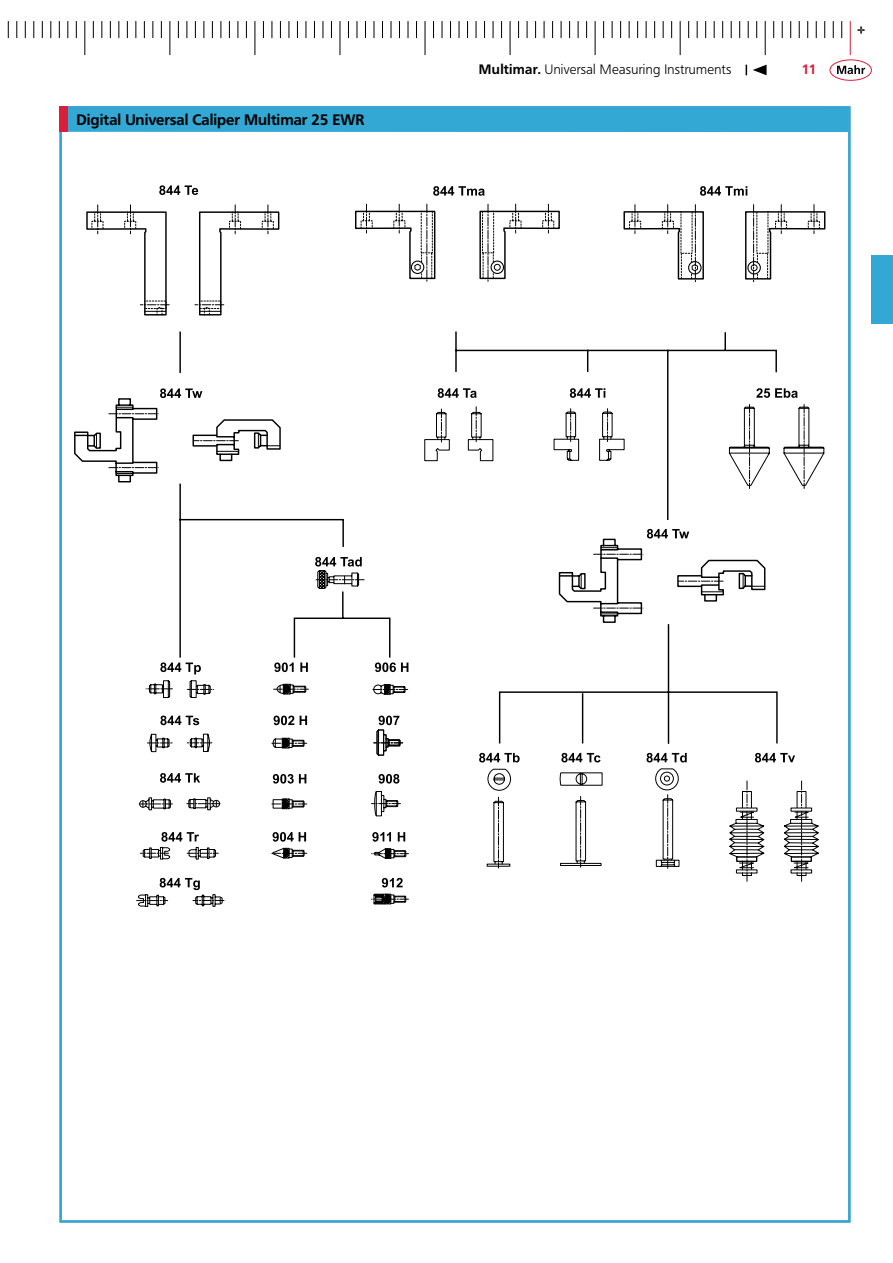
<style>
.page{position:relative;width:893px;height:1263px;background:#fff}
.page>*{position:absolute;margin:0;border:0;box-sizing:border-box;transform-origin:0 0}
.t1{font:18px "Digital ICG";color:#000}
.t2{font:700 15px "Frutiger BQ";color:#000}
.t3{font:300 13.5px "Frutiger BQ";letter-spacing:.02em;color:#000}
.t4{font:700 13.5px "Frutiger BQ";color:#da1f3d}
.s1{font-weight:700}
</style>
<div class="page">
<div style="left:68px;top:106px;width:780px;height:26px;background:#33a8d4"></div>
<svg style="left:146px;top:680px;width:27px;height:18px"></svg>
<svg style="left:147px;top:733px;width:63px;height:19px"></svg>
<svg style="left:139px;top:797px;width:33px;height:13px"></svg>
<svg style="left:187px;top:797px;width:33px;height:13px"></svg>
<svg style="left:272px;top:745px;width:33px;height:3px"></svg>
<svg style="left:271px;top:798px;width:36px;height:11px"></svg>
<svg style="left:271px;top:848px;width:36px;height:10px"></svg>
<svg style="left:372px;top:848px;width:36px;height:11px"></svg>
<svg style="left:372px;top:894px;width:36px;height:11px"></svg>
<svg style="left:86px;top:205px;width:194px;height:111px"></svg>
<svg style="left:159px;top:185px;width:39px;height:10px"></svg>
<svg style="left:433px;top:186px;width:52px;height:10px"></svg>
<svg style="left:700px;top:186px;width:47px;height:10px"></svg>
<svg style="left:160px;top:662px;width:18px;height:11px"></svg>
<svg style="left:160px;top:716px;width:18px;height:9px"></svg>
<svg style="left:160px;top:773px;width:40px;height:10px"></svg>
<svg style="left:140px;top:832px;width:78px;height:28px"></svg>
<svg style="left:273px;top:774px;width:33px;height:9px"></svg>
<svg style="left:273px;top:832px;width:33px;height:10px"></svg>
<svg style="left:372px;top:745px;width:29px;height:71px"></svg>
<svg style="left:372px;top:832px;width:19px;height:10px"></svg>
<svg style="left:398px;top:832px;width:7px;height:9px"></svg>
<svg style="left:382px;top:878px;width:21px;height:9px"></svg>
<svg style="left:355px;top:204px;width:81px;height:78px"></svg>
<svg style="left:479px;top:204px;width:81px;height:78px"></svg>
<svg style="left:623px;top:205px;width:81px;height:78px"></svg>
<svg style="left:745px;top:205px;width:81px;height:78px"></svg>
<svg style="left:74px;top:388px;width:104px;height:95px"></svg>
<svg style="left:137px;top:878px;width:87px;height:29px"></svg>
<svg style="left:778px;top:388px;width:20px;height:10px"></svg>
<svg style="left:479px;top:404px;width:346px;height:477px"></svg>
<svg style="left:178px;top:331px;width:600px;height:414px"></svg>
<div style="left:60px;top:106px;width:8px;height:26px;background:#da1f3d"></div>
<svg style="left:8px;top:21px;width:1px;height:17px"></svg>
<svg style="left:16px;top:21px;width:1px;height:17px"></svg>
<svg style="left:25px;top:21px;width:1px;height:17px"></svg>
<svg style="left:34px;top:21px;width:1px;height:17px"></svg>
<svg style="left:42px;top:21px;width:1px;height:17px"></svg>
<svg style="left:51px;top:21px;width:1px;height:17px"></svg>
<svg style="left:59px;top:21px;width:1px;height:17px"></svg>
<svg style="left:68px;top:21px;width:1px;height:17px"></svg>
<svg style="left:76px;top:21px;width:1px;height:17px"></svg>
<svg style="left:93px;top:21px;width:1px;height:17px"></svg>
<svg style="left:102px;top:21px;width:1px;height:17px"></svg>
<svg style="left:110px;top:21px;width:1px;height:17px"></svg>
<svg style="left:119px;top:21px;width:1px;height:17px"></svg>
<svg style="left:127px;top:21px;width:1px;height:17px"></svg>
<svg style="left:136px;top:21px;width:1px;height:17px"></svg>
<svg style="left:144px;top:21px;width:1px;height:17px"></svg>
<svg style="left:153px;top:21px;width:1px;height:17px"></svg>
<svg style="left:161px;top:21px;width:1px;height:17px"></svg>
<svg style="left:178px;top:21px;width:1px;height:17px"></svg>
<svg style="left:187px;top:21px;width:1px;height:17px"></svg>
<svg style="left:195px;top:21px;width:1px;height:17px"></svg>
<svg style="left:204px;top:21px;width:1px;height:17px"></svg>
<svg style="left:212px;top:21px;width:1px;height:17px"></svg>
<svg style="left:221px;top:21px;width:1px;height:17px"></svg>
<svg style="left:229px;top:21px;width:1px;height:17px"></svg>
<svg style="left:238px;top:21px;width:1px;height:17px"></svg>
<svg style="left:246px;top:21px;width:1px;height:17px"></svg>
<svg style="left:263px;top:21px;width:1px;height:17px"></svg>
<svg style="left:272px;top:21px;width:1px;height:17px"></svg>
<svg style="left:280px;top:21px;width:1px;height:17px"></svg>
<svg style="left:289px;top:21px;width:1px;height:17px"></svg>
<svg style="left:297px;top:21px;width:1px;height:17px"></svg>
<svg style="left:306px;top:21px;width:1px;height:17px"></svg>
<svg style="left:314px;top:21px;width:1px;height:17px"></svg>
<svg style="left:323px;top:21px;width:1px;height:17px"></svg>
<svg style="left:331px;top:21px;width:1px;height:17px"></svg>
<svg style="left:348px;top:21px;width:1px;height:17px"></svg>
<svg style="left:357px;top:21px;width:1px;height:17px"></svg>
<svg style="left:365px;top:21px;width:1px;height:17px"></svg>
<svg style="left:374px;top:21px;width:1px;height:17px"></svg>
<svg style="left:382px;top:21px;width:1px;height:17px"></svg>
<svg style="left:391px;top:21px;width:1px;height:17px"></svg>
<svg style="left:399px;top:21px;width:1px;height:17px"></svg>
<svg style="left:408px;top:21px;width:1px;height:17px"></svg>
<svg style="left:416px;top:21px;width:1px;height:17px"></svg>
<svg style="left:433px;top:21px;width:1px;height:17px"></svg>
<svg style="left:442px;top:21px;width:1px;height:17px"></svg>
<svg style="left:450px;top:21px;width:1px;height:17px"></svg>
<svg style="left:459px;top:21px;width:1px;height:17px"></svg>
<svg style="left:467px;top:21px;width:1px;height:17px"></svg>
<svg style="left:476px;top:21px;width:1px;height:17px"></svg>
<svg style="left:484px;top:21px;width:1px;height:17px"></svg>
<svg style="left:493px;top:21px;width:1px;height:17px"></svg>
<svg style="left:501px;top:21px;width:1px;height:17px"></svg>
<svg style="left:518px;top:21px;width:1px;height:17px"></svg>
<svg style="left:527px;top:21px;width:1px;height:17px"></svg>
<svg style="left:535px;top:21px;width:1px;height:17px"></svg>
<svg style="left:544px;top:21px;width:1px;height:17px"></svg>
<svg style="left:552px;top:21px;width:1px;height:17px"></svg>
<svg style="left:561px;top:21px;width:1px;height:17px"></svg>
<svg style="left:569px;top:21px;width:1px;height:17px"></svg>
<svg style="left:578px;top:21px;width:1px;height:17px"></svg>
<svg style="left:586px;top:21px;width:1px;height:17px"></svg>
<svg style="left:603px;top:21px;width:1px;height:17px"></svg>
<svg style="left:612px;top:21px;width:1px;height:17px"></svg>
<svg style="left:620px;top:21px;width:1px;height:17px"></svg>
<svg style="left:629px;top:21px;width:1px;height:17px"></svg>
<svg style="left:637px;top:21px;width:1px;height:17px"></svg>
<svg style="left:646px;top:21px;width:1px;height:17px"></svg>
<svg style="left:654px;top:21px;width:1px;height:17px"></svg>
<svg style="left:663px;top:21px;width:1px;height:17px"></svg>
<svg style="left:671px;top:21px;width:1px;height:17px"></svg>
<svg style="left:688px;top:21px;width:1px;height:17px"></svg>
<svg style="left:697px;top:21px;width:1px;height:17px"></svg>
<svg style="left:705px;top:21px;width:1px;height:17px"></svg>
<svg style="left:714px;top:21px;width:1px;height:17px"></svg>
<svg style="left:722px;top:21px;width:1px;height:17px"></svg>
<svg style="left:731px;top:21px;width:1px;height:17px"></svg>
<svg style="left:739px;top:21px;width:1px;height:17px"></svg>
<svg style="left:748px;top:21px;width:1px;height:17px"></svg>
<svg style="left:756px;top:21px;width:1px;height:17px"></svg>
<hr style="left:85px;top:21px;width:1px;height:34px;background:#000">
<hr style="left:170px;top:21px;width:1px;height:34px;background:#000">
<hr style="left:255px;top:21px;width:1px;height:34px;background:#000">
<hr style="left:340px;top:21px;width:1px;height:34px;background:#000">
<hr style="left:425px;top:21px;width:1px;height:34px;background:#000">
<hr style="left:510px;top:21px;width:1px;height:34px;background:#000">
<hr style="left:595px;top:21px;width:1px;height:34px;background:#000">
<hr style="left:680px;top:21px;width:1px;height:34px;background:#000">
<hr style="left:765px;top:21px;width:1px;height:34px;background:#000">
<svg style="left:773px;top:21px;width:1px;height:17px"></svg>
<svg style="left:782px;top:21px;width:1px;height:17px"></svg>
<svg style="left:790px;top:21px;width:1px;height:17px"></svg>
<svg style="left:799px;top:21px;width:1px;height:17px"></svg>
<svg style="left:807px;top:21px;width:1px;height:17px"></svg>
<svg style="left:816px;top:21px;width:1px;height:17px"></svg>
<svg style="left:824px;top:21px;width:1px;height:17px"></svg>
<svg style="left:833px;top:21px;width:1px;height:17px"></svg>
<svg style="left:841px;top:21px;width:1px;height:17px"></svg>
<hr style="left:850px;top:21px;width:1px;height:34px;background:#da1f3d">
<svg style="left:753px;top:65px;width:14px;height:10px"></svg>
<div style="left:830px;top:60px;width:42px;height:21px;border:1px solid #da1f3d;border-radius:50%"></div>
<svg style="left:837px;top:65px;width:28px;height:9px"></svg>
<div style="left:872px;top:255px;width:21px;height:68px;background:#33a8d4"></div>
<p class="t2" style="left:77px;top:111px;width:288px">Digital Universal Caliper Multimar 25 EWR</p>
<p class="t3" style="left:479px;top:62px;width:254px"><span class="s1">Multimar.</span> Universal Measuring Instruments</p>
<p class="t4" style="left:802px;top:61px;width:16px">11</p>
<h1 class="t1" style="left:856px;top:17px;width:11px">+</h1>
</div>
